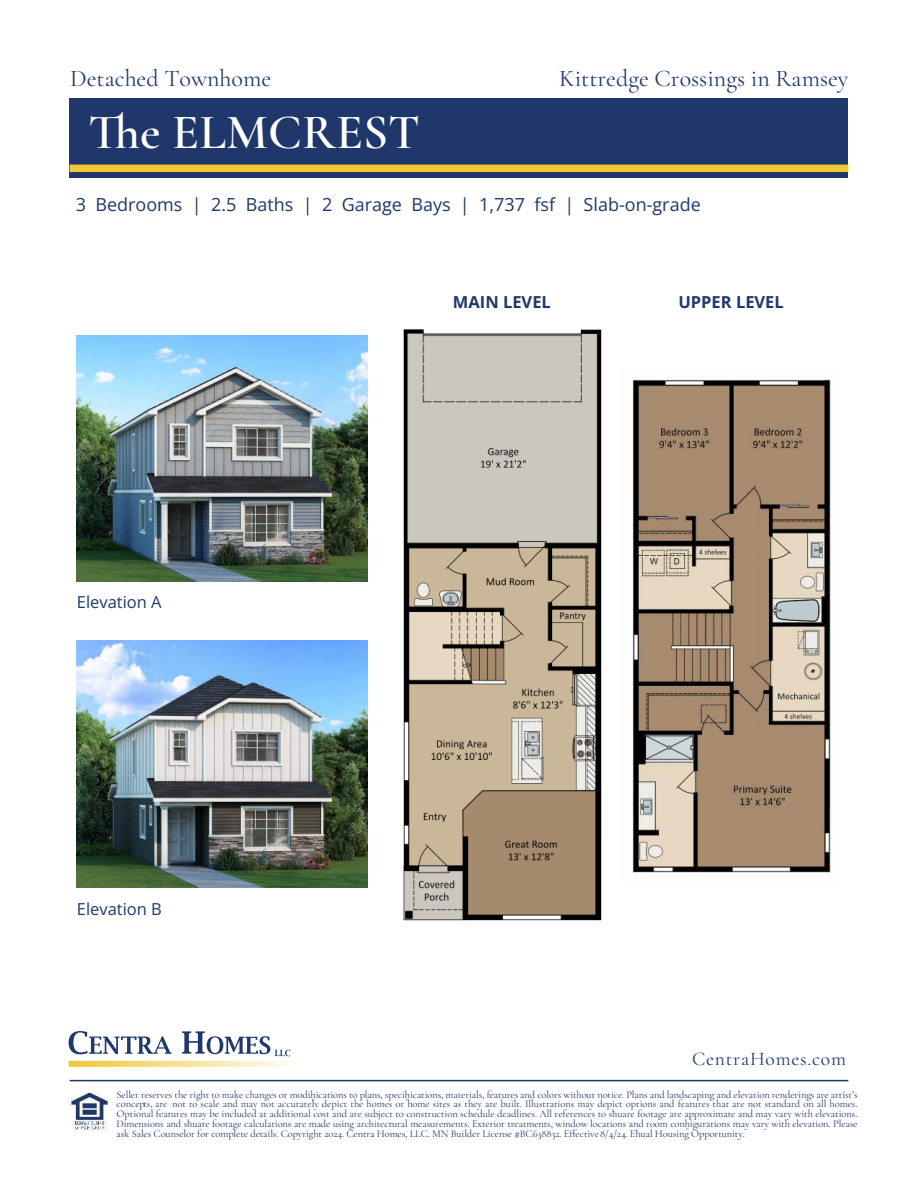
<style>
.page{position:relative;width:918px;height:1188px;background:#fff}
.page>*{position:absolute;margin:0;border:0;box-sizing:border-box;transform-origin:0 0}
.t1{font:600 49.5px "Cormorant Garamond";color:#fff}
.t2{font:24px "Cormorant Garamond";color:#1f376b}
.t3{font:19.5px "Cormorant Garamond";letter-spacing:.04em;color:#1f376b}
.t4{font:18px "Open Sans";color:#1f376b}
.t5{font:16.5px "Open Sans";color:#1f376b}
.t6{font:700 16.5px "Open Sans";color:#1f376b}
.t7{font:10.5px/9.8px "Cormorant Garamond";letter-spacing:-.01em;color:#1f376b;text-align:justify}
</style>
<div class="page">
<div style="left:70px;top:99px;width:778px;height:79px;background:#1f376b"></div>
<div style="left:70px;top:165px;width:778px;height:7px;background:#f0c833"></div>
<svg style="left:69px;top:1031px;width:103px;height:23px"></svg>
<svg style="left:182px;top:1031px;width:109px;height:25px"></svg>
<img style="left:69px;top:1061px;width:220px;height:6px">
<img style="left:67px;top:1090px;width:42px;height:41px">
<hr style="left:70px;top:1080px;width:778px;height:1px;background:#1f376b">
<img style="left:403px;top:329px;width:199px;height:592px">
<img style="left:632px;top:379px;width:199px;height:494px">
<img style="left:77px;top:641px;width:291px;height:247px">
<img style="left:77px;top:335px;width:291px;height:247px">
<h2 class="t2" style="left:70px;top:63px;width:203px">Detached Townhome</h2>
<h2 class="t2" style="left:559px;top:63px;width:291px">Kittredge Crossings in Ramsey</h2>
<h1 class="t1" style="left:89px;top:102px;width:333px">The ELMCREST</h1>
<h3 class="t4" style="left:76px;top:192px;width:626px">3 Bedrooms | 2.5 Baths | 2 Garage Bays | 1,737 fsf | Slab-on-grade</h3>
<h3 class="t5" style="left:77px;top:591px;width:86px">Elevation A</h3>
<h3 class="t5" style="left:77px;top:898px;width:87px">Elevation B</h3>
<h3 class="t6" style="left:453px;top:290px;width:99px">MAIN LEVEL</h3>
<h3 class="t6" style="left:678px;top:290px;width:107px">UPPER LEVEL</h3>
<h3 class="t3" style="left:692px;top:1047px;width:155px">CentraHomes.com</h3>
<p class="t7" style="left:117px;top:1089px;width:743px">Seller reserves the right to make changes or modiḫications to plans, speciḫications, materials, features and colors without notice. Plans and landscaping and elevation renderings are artist’s concepts, are not to scale and may not accurately depict the homes or home sites as they are built. Illustrations may depict options and features that are not standard on all homes.<br>Optional features may be included at additional cost and are subject to construction schedule deadlines. All references to sħuare footage are approximate and may vary with elevations.<br>Dimensions and sħuare footage calculations are made using architectural measurements. Exterior treatments, window locations and room conḫigurations may vary with elevation. Please ask Sales Counselor for complete details. Copyright 2024. Centra Homes, LLC. MN Builder License #BC638832. Effective 8/4/24. Eħual Housing Opportunity.</p>
</div>
